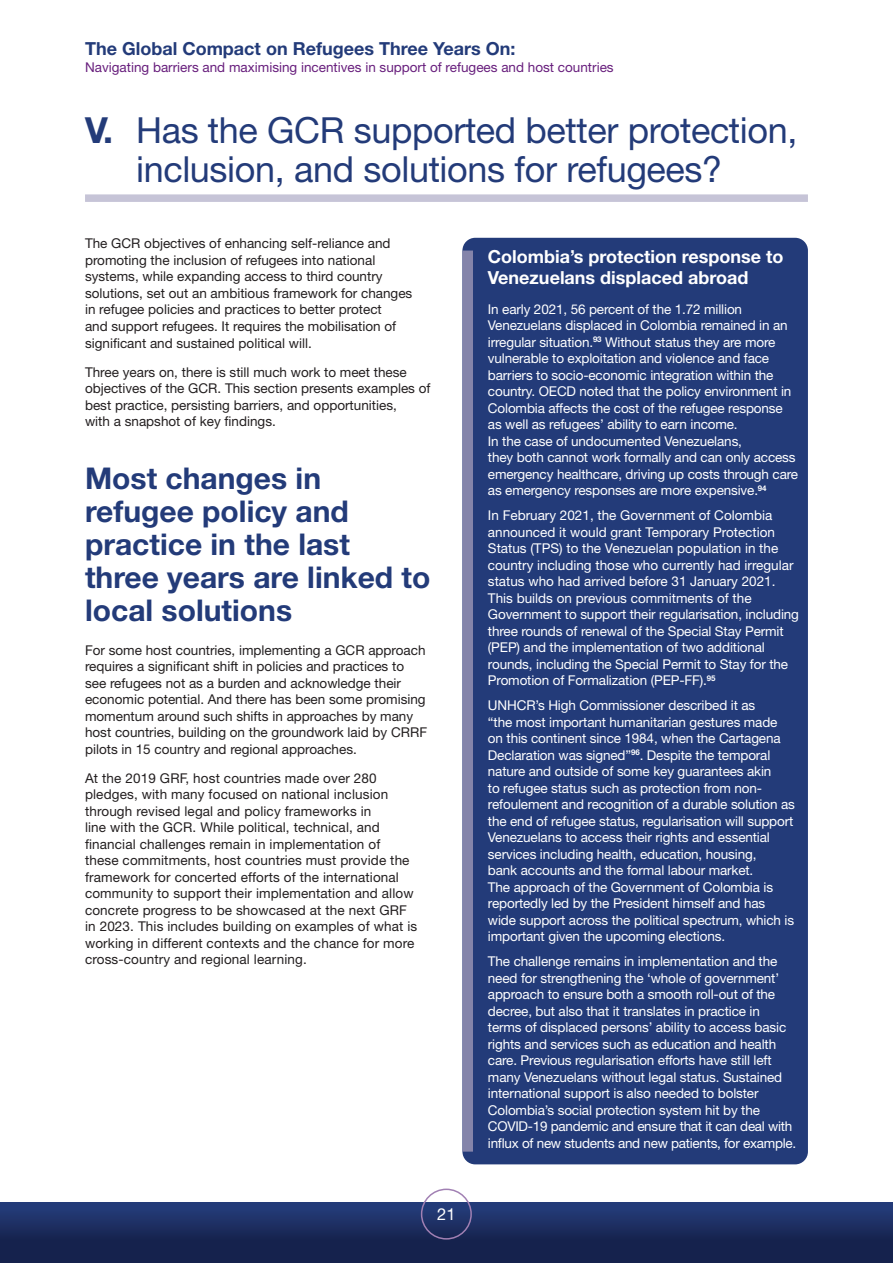
<style>
.page{position:relative;width:893px;height:1263px;background:#fff}
.page>*{position:absolute;margin:0;border:0;box-sizing:border-box;transform-origin:0 0}
.Chapter_Header{font:36px/39px "Helvetica Neue LT Std";letter-spacing:-.01em;color:#233b79}
.Header_1__Sub_Chapte{font:700 30px/33px "Helvetica Neue LT Std";color:#233b79}
.Box_Header{font:700 18px/21px "Helvetica Neue LT Std";color:#fff}
.t1{font:700 18px "Helvetica Neue LT Std";color:#233b79}
.t2{font:16.5px "Helvetica Neue LT Std";color:#fff}
.Box_Body{font:13.5px/16.5px "Helvetica Neue LT Std";letter-spacing:-.01em;color:#fff}
.Body_Text{font:13.5px/16.5px "Helvetica Neue LT Std";color:#231f20}
.t3{font:13.5px "Helvetica Neue LT Std";color:#681f7d}
.s1{font-weight:700}
</style>
<div class="page">
<div style="left:0;top:1202px;width:893px;height:61px;background:linear-gradient(to bottom,#253c79,#111b41)"></div>
<div style="left:421px;top:1188px;width:51px;height:51px;border:2px solid #a180b3;border-radius:50%"></div>
<div style="left:85px;top:194px;width:723px;height:8px;background:#c6c4d7"></div>
<div style="left:462px;top:238px;width:346px;height:926px;background:#233b79;border-radius:13px"></div>
<div style="left:462px;top:251px;width:11px;height:900px;background:#8484aa"></div>
<h3 class="t1" style="left:85px;top:38px;width:432px">The Global Compact on Refugees Three Years On:</h3>
<p class="t3" style="left:85px;top:59px;width:530px">Navigating barriers and maximising incentives in support of refugees and host countries</p>
<p class="Chapter_Header" style="left:136px;top:110px;width:663px;text-indent:-51px"><span class="s1">V.</span> Has the GCR supported better protection, inclusion, and solutions for refugees?</p>
<p class="Body_Text" style="left:85px;top:235px;width:329px">The GCR objectives of enhancing self-reliance and promoting the inclusion of refugees into national systems, while expanding access to third country solutions, set out an ambitious framework for changes in refugee policies and practices to better protect<br>and support refugees. It requires the mobilisation of significant and sustained political will.</p>
<p class="Body_Text" style="left:85px;top:363px;width:347px">Three years on, there is still much work to meet these objectives of the GCR. This section presents examples of best practice, persisting barriers, and opportunities,<br>with a snapshot of key findings.</p>
<p class="Header_1__Sub_Chapte" style="left:85px;top:461px;width:347px">Most changes in refugee policy and practice in the last three years are linked to local solutions</p>
<p class="Body_Text" style="left:85px;top:641px;width:344px">For some host countries, implementing a GCR approach requires a significant shift in policies and practices to see refugees not as a burden and acknowledge their economic potential. And there has been some promising momentum around such shifts in approaches by many host countries, building on the groundwork laid by CRRF pilots in 15 country and regional approaches.</p>
<p class="Body_Text" style="left:85px;top:770px;width:334px">At the 2019 GRF, host countries made over 280 pledges, with many focused on national inclusion through revised legal and policy frameworks in<br>line with the GCR. While political, technical, and financial challenges remain in implementation of<br>these commitments, host countries must provide the framework for concerted efforts of the international community to support their implementation and allow concrete progress to be showcased at the next GRF in 2023. This includes building on examples of what is working in different contexts and the chance for more cross-country and regional learning.</p>
<p class="t2" style="left:437px;top:1204px;width:20px">21</p>
<p class="Box_Header" style="left:488px;top:246px;width:297px">Colombia’s protection response to<br>Venezuelans displaced abroad</p>
<p class="Box_Body" style="left:488px;top:300px;width:312px">In early 2021, 56 percent of the 1.72 million Venezuelans displaced in Colombia remained in an irregular situation.<sup>93</sup> Without status they are more vulnerable to exploitation and violence and face barriers to socio-economic integration within the country. OECD noted that the policy environment in Colombia affects the cost of the refugee response as well as refugees’ ability to earn income.<br>In the case of undocumented Venezuelans,<br>they both cannot work formally and can only access emergency healthcare, driving up costs through care as emergency responses are more expensive.<sup>94</sup></p>
<p class="Box_Body" style="left:488px;top:507px;width:313px">In February 2021, the Government of Colombia announced it would grant Temporary Protection Status (TPS) to the Venezuelan population in the country including those who currently had irregular status who had arrived before 31 January 2021.<br>This builds on previous commitments of the Government to support their regularisation, including three rounds of renewal of the Special Stay Permit (PEP) and the implementation of two additional rounds, including the Special Permit to Stay for the Promotion of Formalization (PEP-FF).<sup>95</sup></p>
<p class="Box_Body" style="left:488px;top:697px;width:308px">UNHCR’s High Commissioner described it as<br>“the most important humanitarian gestures made on this continent since 1984, when the Cartagena Declaration was signed”<sup>96</sup>. Despite the temporal nature and outside of some key guarantees akin<br>to refugee status such as protection from non&shy;refoulement and recognition of a durable solution as the end of refugee status, regularisation will support Venezuelans to access their rights and essential services including health, education, housing,<br>bank accounts and the formal labour market.<br>The approach of the Government of Colombia is reportedly led by the President himself and has wide support across the political spectrum, which is important given the upcoming elections.</p>
<p class="Box_Body" style="left:488px;top:953px;width:310px">The challenge remains in implementation and the need for strengthening the ‘whole of government’ approach to ensure both a smooth roll-out of the decree, but also that it translates in practice in terms of displaced persons’ ability to access basic rights and services such as education and health care. Previous regularisation efforts have still left many Venezuelans without legal status. Sustained international support is also needed to bolster Colombia’s social protection system hit by the COVID-19 pandemic and ensure that it can deal with influx of new students and new patients, for example.</p>
</div>
